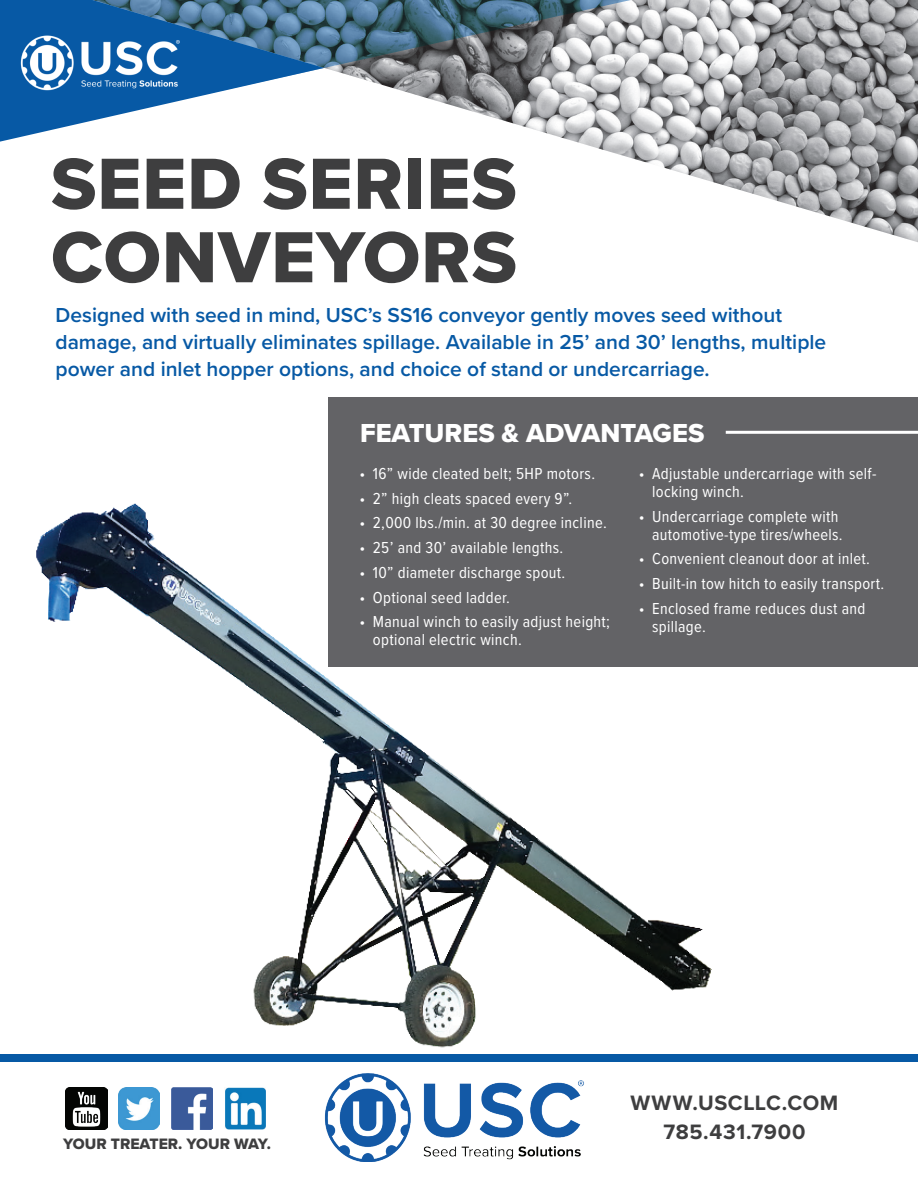
<style>
.page{position:relative;width:918px;height:1188px;background:#fff}
.page>*{position:absolute;margin:0;border:0;box-sizing:border-box;transform-origin:0 0}
.t1{font:75px/73.5px "Proxima Nova Extrabld";letter-spacing:.01em;color:#3e3e3f}
.t2{font:27px "Proxima Nova Extrabld";color:#fff}
.t3{font:700 21.6px/28.5px "Proxima Nova";letter-spacing:.03em;color:#3e3e3f;text-align:center}
.t4{font:600 21px/27px "Proxima Nova";color:#0759a5}
.t5{font:16.5px/18px "Proxima Nova Cond";letter-spacing:.02em;color:#fff}
.t6{font:15.6px "Proxima Nova Extrabld";color:#3e3e3f}
</style>
<div class="page">
<img style="left:591px;top:0;width:327px;height:242px">
<svg style="left:324px;top:0;width:395px;height:146px"></svg>
<svg style="left:0;top:0;width:324px;height:142px"></svg>
<img style="left:14px;top:28px;width:173px;height:69px">
<div style="left:0;top:1054px;width:918px;height:8px;background:#0759a5"></div>
<img style="left:324px;top:1073px;width:260px;height:89px">
<img style="left:119px;top:1088px;width:41px;height:41px">
<img style="left:171px;top:1088px;width:42px;height:41px">
<img style="left:225px;top:1088px;width:40px;height:41px">
<img style="left:66px;top:1088px;width:41px;height:41px">
<div style="left:328px;top:398px;width:590px;height:269px;background:#636366"></div>
<hr style="left:726px;top:431px;width:192px;height:3px;background:#fff">
<img style="left:36px;top:503px;width:676px;height:545px">
<h1 class="t1" style="left:51px;top:146px;width:467px">SEED SERIES<br>CONVEYORS</h1>
<p class="t4" style="left:56px;top:301px;width:772px">Designed with seed in mind, USC’s SS16 conveyor gently moves seed without damage, and virtually eliminates spillage. Available in 25’ and 30’ lengths, multiple power and inlet hopper options, and choice of stand or undercarriage.</p>
<h2 class="t2" style="left:360px;top:413px;width:346px">FEATURES &amp; ADVANTAGES</h2>
<p class="t5" style="left:359px;top:464px;width:237px">• 16” wide cleated belt; 5HP motors.</p>
<p class="t5" style="left:359px;top:488px;width:214px">• 2” high cleats spaced every 9”.</p>
<p class="t5" style="left:359px;top:513px;width:249px">• 2,000 lbs./min. at 30 degree incline.</p>
<p class="t5" style="left:359px;top:538px;width:205px">• 25’ and 30’ available lengths.</p>
<p class="t5" style="left:359px;top:563px;width:207px">• 10” diameter discharge spout.</p>
<p class="t5" style="left:359px;top:587px;width:152px">• Optional seed ladder.</p>
<p class="t5" style="left:373px;top:612px;width:239px;text-indent:-13px">• Manual winch to easily adjust height; optional electric winch.</p>
<p class="t5" style="left:652px;top:464px;width:226px;text-indent:-13px">• Adjustable undercarriage with self&shy;locking winch.</p>
<p class="t5" style="left:639px;top:506px;width:205px;text-align:right">• Undercarriage complete with automotive-type tires/wheels.</p>
<p class="t5" style="left:639px;top:549px;width:233px">• Convenient cleanout door at inlet.</p>
<p class="t5" style="left:639px;top:574px;width:247px">• Built-in tow hitch to easily transport.</p>
<p class="t5" style="left:652px;top:599px;width:215px;text-indent:-13px">• Enclosed frame reduces dust and spillage.</p>
<p class="t6" style="left:63px;top:1132px;width:209px">YOUR TREATER. YOUR WAY.</p>
<h3 class="t3" style="left:630px;top:1088px;width:209px">WWW.USCLLC.COM<br>785.431.7900</h3>
</div>
